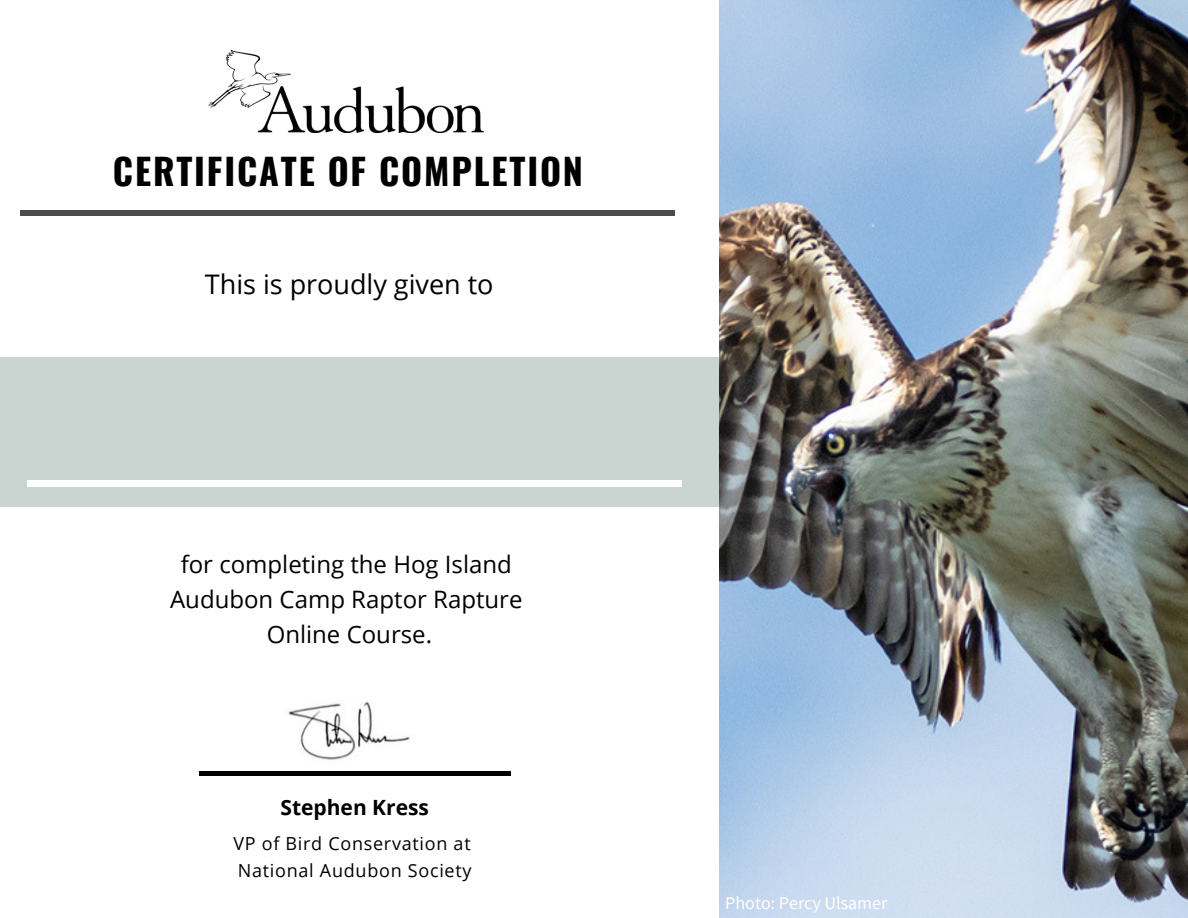
<style>
.page{position:relative;width:1188px;height:918px;background:#fff}
.page>*{position:absolute;margin:0;border:0;box-sizing:border-box;transform-origin:0 0}
.t1{font:700 36px "Oswald";letter-spacing:.05em;color:#000}
.t2{font:27px "Open Sans";color:#000}
.t3{font:24px/34.8px "Open Sans";color:#000;text-align:center}
.t4{font:700 21px "Open Sans";color:#000}
.t5{font:18px/27px "Open Sans";letter-spacing:.04em;color:#000}
.t6{font:18px "Source Sans Pro";color:#fff}
</style>
<div class="page">
<div style="left:0;top:357px;width:1188px;height:150px;background:#cad4d1"></div>
<img style="left:719px;top:0;width:469px;height:918px">
<div style="left:21px;top:210px;width:654px;height:6px;background:#4c4c4c"></div>
<hr style="left:199px;top:772px;width:312px;height:3px;background:#000">
<img style="left:209px;top:51px;width:274px;height:82px">
<div style="left:27px;top:481px;width:655px;height:5px;background:#fff"></div>
<img style="left:288px;top:701px;width:122px;height:59px">
<h1 class="t1" style="left:113px;top:144px;width:472px">CERTIFICATE OF COMPLETION</h1>
<p class="t2" style="left:205px;top:265px;width:290px">This is proudly given to</p>
<p class="t3" style="left:170px;top:546px;width:354px">for completing the Hog Island<br>Audubon Camp Raptor Rapture<br>Online Course.</p>
<p class="t4" style="left:280px;top:792px;width:150px">Stephen Kress</p>
<p class="t5" style="left:233px;top:829px;width:240px">VP of Bird Conservation at<br>National Audubon Society</p>
<p class="t6" style="left:725px;top:891px;width:164px">Photo: Percy Ulsamer</p>
</div>
